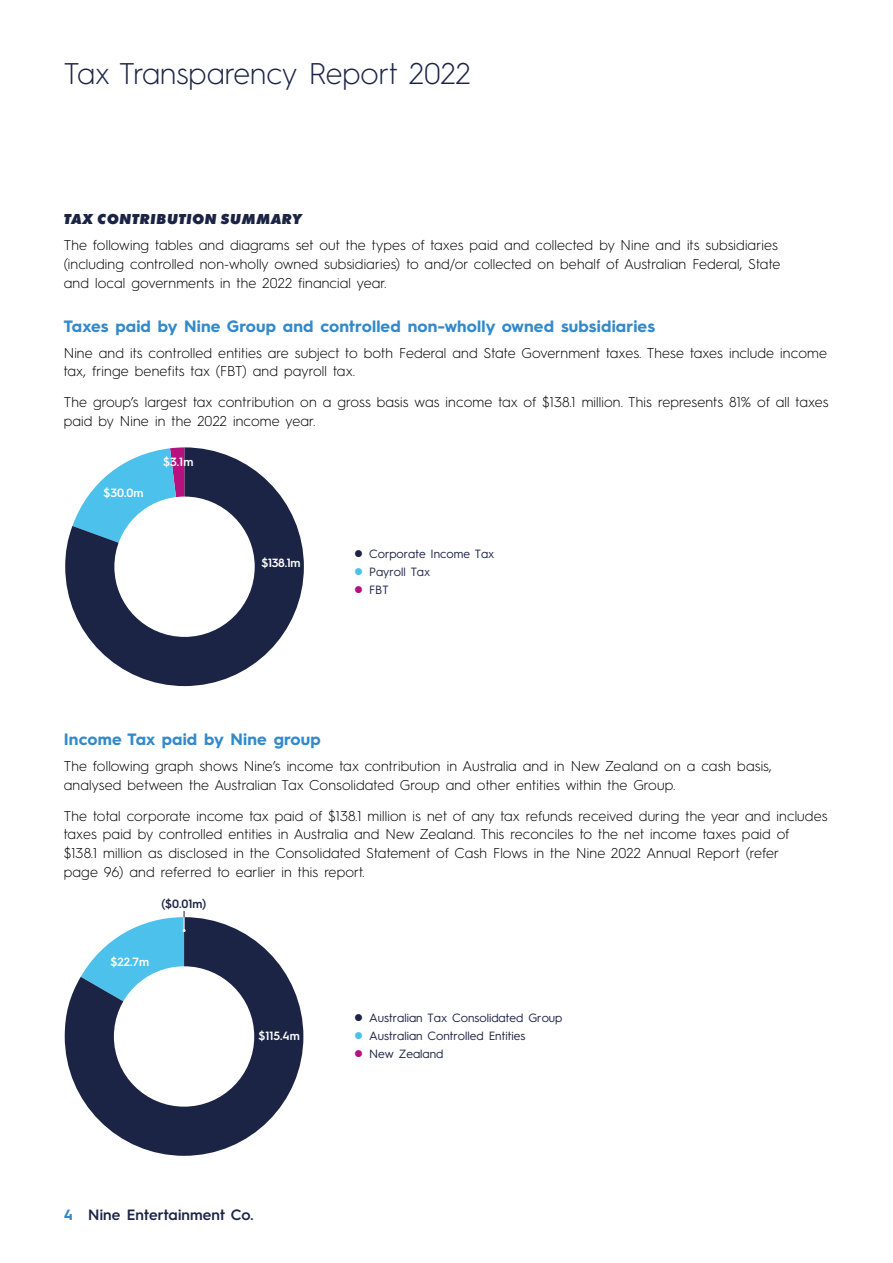
<style>
.page{position:relative;width:893px;height:1263px;background:#fff}
.page>*{position:absolute;margin:0;border:0;box-sizing:border-box;transform-origin:0 0}
.t1{font:300 30px "Hurme Geometric Sans 3";color:#1c2446}
.t2{font:700 16.5px "Hurme Geometric Sans 3";letter-spacing:.01em;color:#338aca}
.t3{font:italic 800 15px "Futura PT";letter-spacing:.02em;color:#1c2446}
.t4{font:600 15px "Hurme Geometric Sans 3";letter-spacing:.01em;color:#1c2446}
.t5{font:300 14.25px/18.8px "Hurme Geometric Sans 3";letter-spacing:.01em;color:#000}
.t6{font:12px "Hurme Geometric Sans 3";color:#1c2446}
.t7{font:600 12px "Hurme Geometric Sans 3";color:#fff}
.t8{font:600 12px "Hurme Geometric Sans 3";color:#1c2446}
.s1{color:#4cc1ec}
.s2{color:#b7107f}
.s3{font-weight:700;color:#338aca}
</style>
<div class="page">
<svg style="left:65px;top:447px;width:239px;height:239px;fill:#1c2446"></svg>
<div style="left:114px;top:497px;width:141px;height:140px;background:#fff;border-radius:50%"></div>
<svg style="left:65px;top:917px;width:238px;height:239px;fill:#1c2446"></svg>
<div style="left:114px;top:966px;width:140px;height:141px;background:#fff;border-radius:50%"></div>
<svg style="left:81px;top:911px;width:105px;height:125px"></svg>
<h1 class="t1" style="left:64px;top:53px;width:408px">Tax Transparency Report 2022</h1>
<p class="t3" style="left:64px;top:209px;width:240px">TAX CONTRIBUTION SUMMARY</p>
<p class="t5" style="left:64px;top:235px;width:718px">The following tables and diagrams set out the types of taxes paid and collected by Nine and its subsidiaries (including controlled non-wholly owned subsidiaries) to and/or collected on behalf of Australian Federal, State and local governments in the 2022 financial year.</p>
<p class="t2" style="left:64px;top:314px;width:593px">Taxes paid by Nine Group and controlled non-wholly owned subsidiaries</p>
<p class="t5" style="left:64px;top:343px;width:765px">Nine and its controlled entities are subject to both Federal and State Government taxes. These taxes include income tax, fringe benefits tax (FBT) and payroll tax.</p>
<p class="t5" style="left:64px;top:392px;width:766px">The group’s largest tax contribution on a gross basis was income tax of $138.1 million. This represents 81% of all taxes paid by Nine in the 2022 income year.</p>
<p class="t7" style="left:104px;top:484px;width:42px">$30.0m</p>
<p class="t7" style="left:163px;top:454px;width:32px">$3.1m</p>
<p class="t7" style="left:261px;top:554px;width:41px">$138.1m</p>
<p class="t6" style="left:354px;top:545px;width:142px">● Corporate Income Tax</p>
<p class="t6" style="left:354px;top:563px;width:77px"><span class="s1">●</span> Payroll Tax</p>
<p class="t6" style="left:354px;top:581px;width:36px"><span class="s2">●</span> FBT</p>
<p class="t2" style="left:64px;top:728px;width:259px">Income Tax paid by Nine group</p>
<p class="t5" style="left:64px;top:756px;width:710px">The following graph shows Nine’s income tax contribution in Australia and in New Zealand on a cash basis, analysed between the Australian Tax Consolidated Group and other entities within the Group.</p>
<p class="t5" style="left:64px;top:805px;width:765px">The total corporate income tax paid of $138.1 million is net of any tax refunds received during the year and includes taxes paid by controlled entities in Australia and New Zealand. This reconciles to the net income taxes paid of<br>$138.1 million as disclosed in the Consolidated Statement of Cash Flows in the Nine 2022 Annual Report (refer<br>page 96) and referred to earlier in this report.</p>
<p class="t8" style="left:162px;top:896px;width:46px">($0.01m)</p>
<p class="t7" style="left:111px;top:954px;width:40px">$22.7m</p>
<p class="t7" style="left:258px;top:1027px;width:43px">$115.4m</p>
<p class="t6" style="left:354px;top:1009px;width:210px">● Australian Tax Consolidated Group</p>
<p class="t6" style="left:354px;top:1027px;width:173px"><span class="s1">●</span> Australian Controlled Entities</p>
<p class="t6" style="left:354px;top:1045px;width:91px"><span class="s2">●</span> New Zealand</p>
<p class="t4" style="left:64px;top:1204px;width:191px"><span class="s3">4</span> Nine Entertainment Co.</p>
</div>
